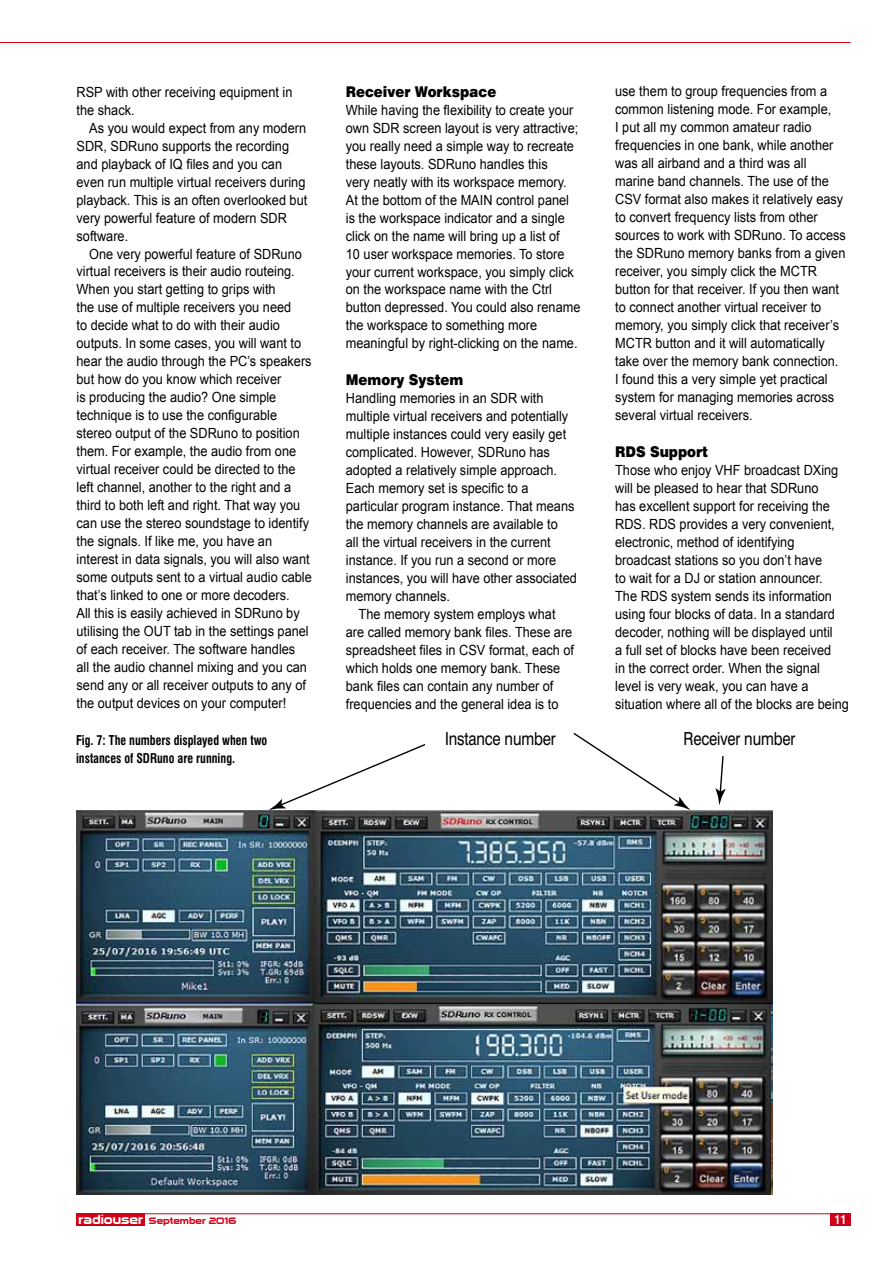
<style>
.page{position:relative;width:893px;height:1263px;background:#fff}
.page>*{position:absolute;margin:0;border:0;box-sizing:border-box;transform-origin:0 0}
.t1{font:29.1px "Arial";color:#000}
.t2{font:18px "Swiss 721 BT";letter-spacing:-.01em;color:#000;scale:.83 1}
.t3{font:900 14.85px "Swiss 721 BT";color:#000;scale:.91 1}
.t4{font:14.1px/18px "Arial";color:#000;scale:.91 1}
.t5{font:700 condensed 13.2px/18px "Swiss 721 BT";color:#000;scale:.91 1}
.t6{font:700 condensed 12px "Swiss 721 BT";color:#fff}
.t7{font:9px "Sui Generis";color:#d00019}
.s1{font-size:12px;color:#fff}
</style>
<div class="page">
<hr style="left:0;top:42px;width:850px;height:1px;background:#d00019">
<div style="left:830px;top:1214px;width:20px;height:12px;background:#d00019"></div>
<div style="left:77px;top:1214px;width:68px;height:12px;background:#d00019"></div>
<hr style="left:77px;top:1213px;width:773px;height:1px;background:#d00019">
<img style="left:76px;top:810px;width:697px;height:385px">
<svg style="left:269px;top:744px;width:156px;height:66px"></svg>
<svg style="left:573px;top:733px;width:117px;height:77px"></svg>
<svg style="left:715px;top:756px;width:11px;height:49px"></svg>
<p class="t4" style="left:77px;top:83px;width:239px">RSP with other receiving equipment in the shack.</p>
<p class="t4" style="left:77px;top:119px;width:255px;text-indent:13px">As you would expect from any modern SDR, SDRuno supports the recording and playback of IQ files and you can even run multiple virtual receivers during playback. This is an often overlooked but very powerful feature of modern SDR software.</p>
<p class="t4" style="left:77px;top:245px;width:260px;text-indent:13px">One very powerful feature of SDRuno virtual receivers is their audio routeing.<br>When you start getting to grips with<br>the use of multiple receivers you need<br>to decide what to do with their audio outputs. In some cases, you will want to hear the audio through the PC’s speakers but how do you know which receiver<br>is producing the audio? One simple technique is to use the configurable stereo output of the SDRuno to position them. For example, the audio from one virtual receiver could be directed to the left channel, another to the right and a third to both left and right. That way you can use the stereo soundstage to identify the signals. If like me, you have an interest in data signals, you will also want some outputs sent to a virtual audio cable that’s linked to one or more decoders.<br>All this is easily achieved in SDRuno by utilising the OUT tab in the settings panel of each receiver. The software handles<br>all the audio channel mixing and you can send any or all receiver outputs to any of the output devices on your computer!</p>
<p class="t3" style="left:346px;top:82px;width:167px">Receiver Workspace</p>
<p class="t4" style="left:346px;top:101px;width:259px">While having the flexibility to create your own SDR screen layout is very attractive; you really need a simple way to recreate these layouts. SDRuno handles this<br>very neatly with its workspace memory.<br>At the bottom of the mai n control panel is the workspace indicator and a single click on the name will bring up a list of<br>10 user workspace memories. To store your current workspace, you simply click on the workspace name with the Ctrl button depressed. You could also rename the workspace to something more meaningful by right-clicking on the name.</p>
<p class="t3" style="left:346px;top:370px;width:131px">Memory System</p>
<p class="t4" style="left:346px;top:389px;width:219px">Handling memories in an SDR with</p>
<p class="t4" style="left:346px;top:407px;width:246px">multiple virtual receivers and potentially</p>
<p class="t4" style="left:346px;top:425px;width:244px">multiple instances could very easily get</p>
<p class="t4" style="left:346px;top:443px;width:226px">complicated. However, SDRuno has</p>
<p class="t4" style="left:346px;top:461px;width:234px">adopted a relatively simple approach.</p>
<p class="t4" style="left:346px;top:479px;width:202px">Each memory set is specific to a</p>
<p class="t4" style="left:346px;top:497px;width:253px">particular program instance. That means</p>
<p class="t4" style="left:346px;top:515px;width:234px">the memory channels are available to</p>
<p class="t4" style="left:346px;top:533px;width:227px">all the virtual receivers in the current</p>
<p class="t4" style="left:346px;top:551px;width:233px">instance. If you run a second or more</p>
<p class="t4" style="left:346px;top:569px;width:255px">instances, you will have other associated</p>
<p class="t4" style="left:346px;top:587px;width:116px">memory channels.</p>
<p class="t4" style="left:359px;top:605px;width:218px">The memory system employs what</p>
<p class="t4" style="left:346px;top:623px;width:250px">are called memory bank files. These are</p>
<p class="t4" style="left:346px;top:641px;width:252px">spreadsheet files in CSV format, each of</p>
<p class="t4" style="left:346px;top:659px;width:237px">which holds one memory bank. These</p>
<p class="t4" style="left:346px;top:677px;width:230px">bank files can contain any number of</p>
<p class="t4" style="left:346px;top:695px;width:235px">frequencies and the general idea is to</p>
<p class="t4" style="left:615px;top:83px;width:255px">use them to group frequencies from a common listening mode. For example,<br>I put all my common amateur radio frequencies in one bank, while another was all airband and a third was all marine band channels. The use of the CSV format also makes it relatively easy to convert frequency lists from other sources to work with SDRuno. To access the SDRuno memory banks from a given receiver, you simply click the MCTR button for that receiver. If you then want to connect another virtual receiver to memory, you simply click that receiver’s MCTR button and it will automatically take over the memory bank connection.<br>I found this a very simple yet practical system for managing memories across several virtual receivers.</p>
<p class="t3" style="left:615px;top:442px;width:104px">RDS Support</p>
<p class="t4" style="left:615px;top:461px;width:258px">Those who enjoy VHF broadcast DXing will be pleased to hear that SDRuno<br>has excellent support for receiving the RDS. RDS provides a very convenient, electronic, method of identifying broadcast stations so you don’t have<br>to wait for a DJ or station announcer.<br>The RDS system sends its information using four blocks of data. In a standard decoder, nothing will be displayed until<br>a full set of blocks have been received<br>in the correct order. When the signal level is very weak, you can have a situation where all of the blocks are being</p>
<h1 class="t1" style="left:460px;top:712px;width:111px">Instance</h1>
<h1 class="t1" style="left:726px;top:712px;width:116px">Receiver</h1>
<p class="t5" style="left:76px;top:731px;width:212px">Fig. 7: The numbers displayed when two instances of SDRuno are running.</p>
<p class="t2" style="left:445px;top:727px;width:135px">Instance number</p>
<p class="t2" style="left:684px;top:727px;width:136px">Receiver number</p>
<p class="t7" style="left:78px;top:1216px;width:159px"><span class="s1">radiouser</span> September 2016</p>
<p class="t6" style="left:834px;top:1212px;width:13px">11</p>
</div>
